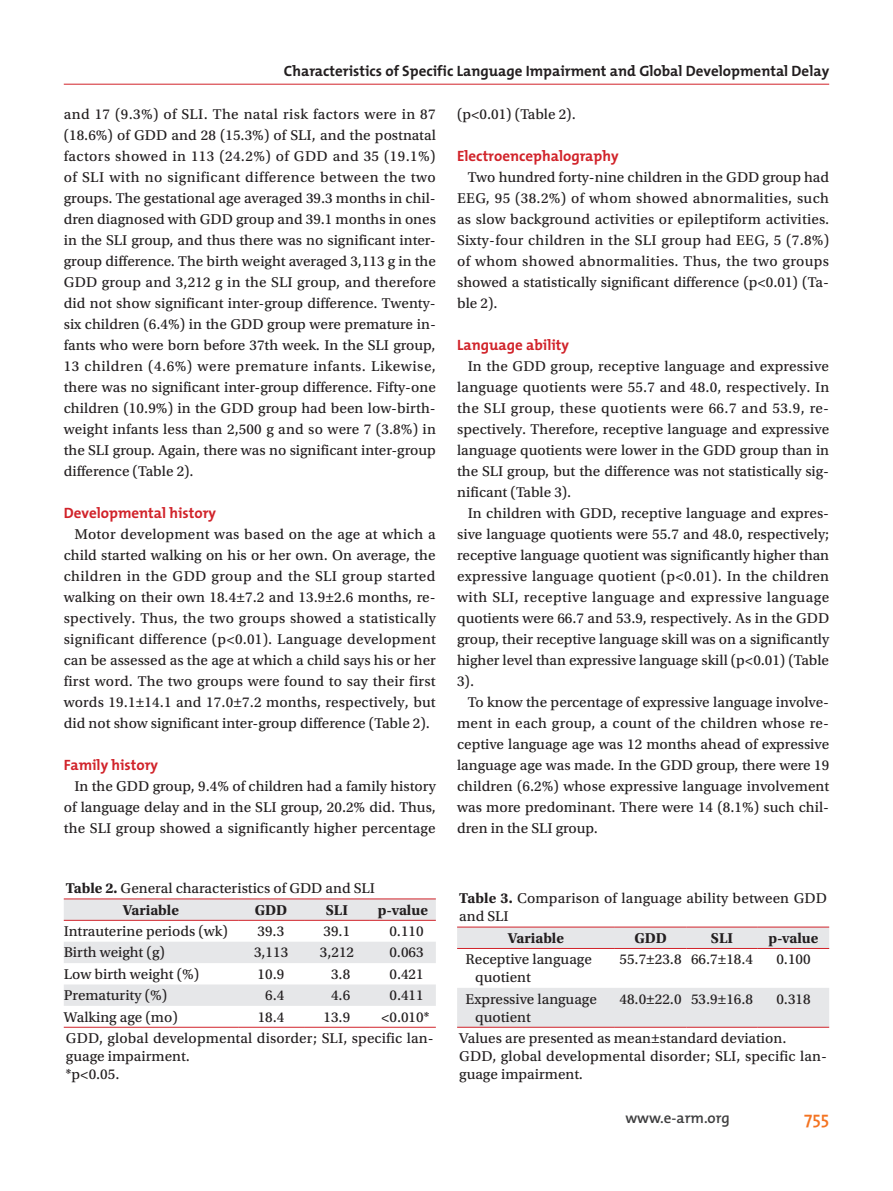
<style>
.page{position:relative;width:893px;height:1191px;background:#fff}
.page>*{position:absolute;margin:0;border:0;box-sizing:border-box;transform-origin:0 0}
.t1{font:600 18px "The Mix";color:#f47321}
.t2{font:15px/21px "Utopia Std Capt";color:#231f20}
.t3{font:700 15px "The Mix";color:#231f20}
.t4{font:700 15px "The Mix";color:#d1232a}
.t5{font:700 15px "Utopia Std";color:#231f20}
.t6{font:600 15px "The Mix";color:#3e3e3f}
.s1{font-family:"Utopia Std";font-weight:700}
</style>
<div class="page">
<hr style="left:64px;top:84px;width:765px;height:1px;background:#d1232a">
<svg style="left:64px;top:899px;width:372px;height:106px"></svg>
<hr style="left:64px;top:898px;width:174px;height:1px;background:#d1232a">
<hr style="left:238px;top:898px;width:66px;height:1px;background:#d1232a">
<hr style="left:304px;top:898px;width:66px;height:1px;background:#d1232a">
<hr style="left:370px;top:898px;width:66px;height:1px;background:#d1232a">
<hr style="left:64px;top:920px;width:174px;height:1px;background:#d1232a">
<hr style="left:238px;top:920px;width:66px;height:1px;background:#d1232a">
<hr style="left:304px;top:920px;width:66px;height:1px;background:#d1232a">
<hr style="left:370px;top:920px;width:66px;height:1px;background:#d1232a">
<hr style="left:64px;top:1026px;width:174px;height:1px;background:#d1232a">
<hr style="left:238px;top:1026px;width:66px;height:1px;background:#d1232a">
<hr style="left:304px;top:1026px;width:66px;height:1px;background:#d1232a">
<hr style="left:370px;top:1026px;width:66px;height:1px;background:#d1232a">
<svg style="left:457px;top:927px;width:372px;height:99px"></svg>
<hr style="left:457px;top:1026px;width:158px;height:1px;background:#d1232a">
<hr style="left:615px;top:1026px;width:71px;height:1px;background:#d1232a">
<hr style="left:686px;top:1026px;width:72px;height:1px;background:#d1232a">
<hr style="left:758px;top:1026px;width:71px;height:1px;background:#d1232a">
<hr style="left:457px;top:926px;width:158px;height:1px;background:#d1232a">
<hr style="left:615px;top:926px;width:71px;height:1px;background:#d1232a">
<hr style="left:686px;top:926px;width:72px;height:1px;background:#d1232a">
<hr style="left:758px;top:926px;width:71px;height:1px;background:#d1232a">
<hr style="left:457px;top:948px;width:158px;height:1px;background:#d1232a">
<hr style="left:615px;top:948px;width:71px;height:1px;background:#d1232a">
<hr style="left:686px;top:948px;width:72px;height:1px;background:#d1232a">
<hr style="left:758px;top:948px;width:71px;height:1px;background:#d1232a">
<p class="t3" style="left:284px;top:59px;width:547px">Characteristics of Specific Language Impairment and Global Developmental Delay</p>
<p class="t2" style="left:64px;top:104px;width:374px">and 17 (9.3%) of SLI. The natal risk factors were in 87 (18.6%) of GDD and 28 (15.3%) of SLI, and the postnatal factors showed in 113 (24.2%) of GDD and 35 (19.1%) of SLI with no significant difference between the two groups. The gestational age averaged 39.3 months in chil&shy;dren diagnosed with GDD group and 39.1 months in ones in the SLI group, and thus there was no significant inter&shy;group difference. The birth weight averaged 3,113 g in the GDD group and 3,212 g in the SLI group, and therefore did not show significant inter-group difference. Twenty&shy;six children (6.4%) in the GDD group were premature in&shy;fants who were born before 37th week. In the SLI group, 13 children (4.6%) were premature infants. Likewise, there was no significant inter-group difference. Fifty-one children (10.9%) in the GDD group had been low-birth&shy;weight infants less than 2,500 g and so were 7 (3.8%) in the SLI group. Again, there was no significant inter-group difference (Table 2).</p>
<p class="t4" style="left:64px;top:500px;width:154px">Developmental history</p>
<p class="t2" style="left:64px;top:524px;width:374px;text-align:justify;text-indent:11px">Motor development was based on the age at which a child started walking on his or her own. On average, the children in the GDD group and the SLI group started walking on their own 18.4±7.2 and 13.9±2.6 months, re&shy;spectively. Thus, the two groups showed a statistically significant difference (p&lt;0.01). Language development can be assessed as the age at which a child says his or her first word. The two groups were found to say their first words 19.1±14.1 and 17.0±7.2 months, respectively, but did not show significant inter-group difference (Table 2).</p>
<p class="t4" style="left:64px;top:752px;width:96px">Family history</p>
<p class="t2" style="left:64px;top:776px;width:374px;text-align:justify;text-indent:11px">In the GDD group, 9.4% of children had a family history of language delay and in the SLI group, 20.2% did. Thus, the SLI group showed a significantly higher percentage</p>
<p class="t2" style="left:66px;top:878px;width:311px"><span class="s1">Table 2.</span> General characteristics of GDD and SLI</p>
<p class="t5" style="left:123px;top:901px;width:58px">Variable</p>
<p class="t5" style="left:255px;top:901px;width:34px">GDD</p>
<p class="t5" style="left:326px;top:901px;width:24px">SLI</p>
<p class="t5" style="left:378px;top:901px;width:52px">p-value</p>
<p class="t2" style="left:64px;top:921px;width:165px">Intrauterine periods (wk)</p>
<p class="t2" style="left:258px;top:921px;width:28px">39.3</p>
<p class="t2" style="left:324px;top:921px;width:28px">39.1</p>
<p class="t2" style="left:389px;top:921px;width:36px">0.110</p>
<p class="t2" style="left:64px;top:942px;width:103px">Birth weight (g)</p>
<p class="t2" style="left:254px;top:942px;width:36px">3,113</p>
<p class="t2" style="left:320px;top:942px;width:36px">3,212</p>
<p class="t2" style="left:389px;top:942px;width:36px">0.063</p>
<p class="t2" style="left:64px;top:963px;width:137px">Low birth weight (%)</p>
<p class="t2" style="left:258px;top:963px;width:28px">10.9</p>
<p class="t2" style="left:331px;top:963px;width:21px">3.8</p>
<p class="t2" style="left:389px;top:963px;width:36px">0.421</p>
<p class="t2" style="left:64px;top:985px;width:105px">Prematurity (%)</p>
<p class="t2" style="left:265px;top:985px;width:21px">6.4</p>
<p class="t2" style="left:331px;top:985px;width:21px">4.6</p>
<p class="t2" style="left:389px;top:985px;width:36px">0.411</p>
<p class="t2" style="left:64px;top:1006px;width:115px">Walking age (mo)</p>
<p class="t2" style="left:258px;top:1006px;width:28px">18.4</p>
<p class="t2" style="left:324px;top:1006px;width:28px">13.9</p>
<p class="t2" style="left:66px;top:1006px;width:369px;text-indent:315px">&lt;0.010*<br>GDD, global developmental disorder; SLI, specific lan-</p>
<p class="t2" style="left:66px;top:1047px;width:125px;line-height:18px">guage impairment. *p&lt;0.05.</p>
<p class="t2" style="left:457px;top:104px;width:120px">(p&lt;0.01) (Table 2).</p>
<p class="t4" style="left:457px;top:143px;width:163px">Electroencephalography</p>
<p class="t2" style="left:457px;top:167px;width:374px;text-align:justify;text-indent:11px">Two hundred forty-nine children in the GDD group had EEG, 95 (38.2%) of whom showed abnormalities, such as slow background activities or epileptiform activities.<br>Sixty-four children in the SLI group had EEG, 5 (7.8%) of whom showed abnormalities. Thus, the two groups showed a statistically significant difference (p&lt;0.01) (Ta&shy;ble 2).</p>
<p class="t4" style="left:457px;top:332px;width:113px">Language ability</p>
<p class="t2" style="left:457px;top:356px;width:374px;text-align:justify;text-indent:11px">In the GDD group, receptive language and expressive language quotients were 55.7 and 48.0, respectively. In the SLI group, these quotients were 66.7 and 53.9, re&shy;spectively. Therefore, receptive language and expressive language quotients were lower in the GDD group than in the SLI group, but the difference was not statistically sig&shy;nificant (Table 3).</p>
<p class="t2" style="left:457px;top:503px;width:374px;text-align:justify;text-indent:11px">In children with GDD, receptive language and expres&shy;sive language quotients were 55.7 and 48.0, respectively; receptive language quotient was significantly higher than expressive language quotient (p&lt;0.01). In the children with SLI, receptive language and expressive language quotients were 66.7 and 53.9, respectively. As in the GDD group, their receptive language skill was on a significantly higher level than expressive language skill (p&lt;0.01) (Table 3).</p>
<p class="t2" style="left:457px;top:692px;width:374px;text-align:justify;text-indent:11px">To know the percentage of expressive language involve&shy;ment in each group, a count of the children whose re&shy;ceptive language age was 12 months ahead of expressive language age was made. In the GDD group, there were 19 children (6.2%) whose expressive language involvement was more predominant. There were 14 (8.1%) such chil&shy;dren in the SLI group.</p>
<p class="t2" style="left:459px;top:889px;width:369px;line-height:18px"><span class="s1">Table 3.</span> Comparison of language ability between GDD and SLI</p>
<p class="t5" style="left:508px;top:929px;width:58px">Variable</p>
<p class="t5" style="left:634px;top:929px;width:34px">GDD</p>
<p class="t5" style="left:711px;top:929px;width:24px">SLI</p>
<p class="t5" style="left:768px;top:929px;width:52px">p-value</p>
<p class="t2" style="left:475px;top:950px;width:118px;line-height:18px;text-indent:-9px">Receptive language quotient</p>
<p class="t2" style="left:620px;top:949px;width:135px">55.7±23.8 66.7±18.4</p>
<p class="t2" style="left:776px;top:949px;width:36px">0.100</p>
<p class="t2" style="left:475px;top:990px;width:123px;line-height:18px;text-indent:-9px">Expressive language quotient</p>
<p class="t2" style="left:620px;top:988px;width:135px">48.0±22.0 53.9±16.8</p>
<p class="t2" style="left:776px;top:988px;width:36px">0.318</p>
<p class="t2" style="left:459px;top:1029px;width:369px;line-height:18px">Values are presented as mean±standard deviation.<br>GDD, global developmental disorder; SLI, specific lan&shy;guage impairment.</p>
<p class="t6" style="left:625px;top:1105px;width:106px">www.e-arm.org</p>
<p class="t1" style="left:804px;top:1102px;width:27px">755</p>
</div>
